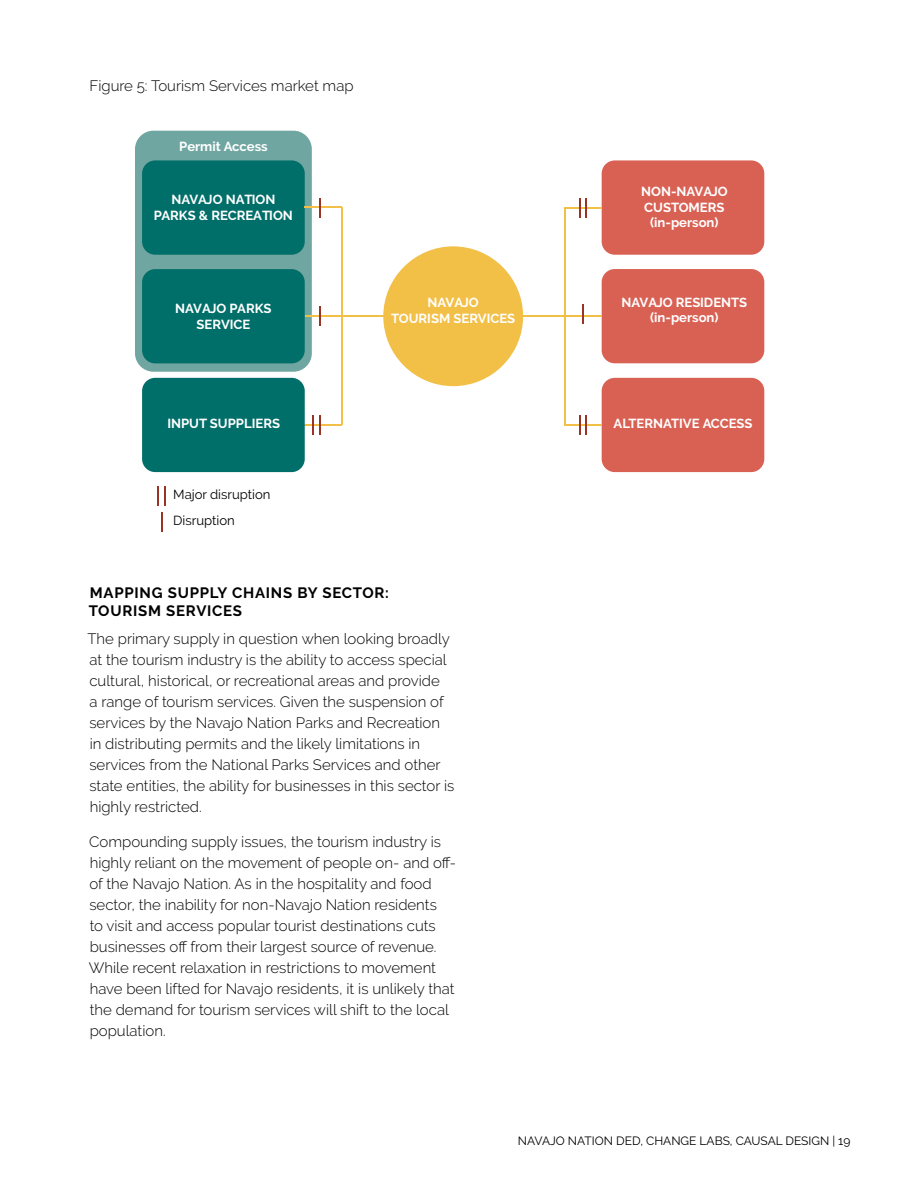
<style>
.page{position:relative;width:918px;height:1188px;background:#fff}
.page>*{position:absolute;margin:0;border:0;box-sizing:border-box;transform-origin:0 0}
.t1{font:300 15px/21px "Raleway";color:#000}
.t2{font:700 15px/18px "Raleway";letter-spacing:.05em;color:#000}
.t3{font:700 13.05px/15.8px "Raleway";color:#fff;text-align:center}
.t4{font:13.05px/26px "Raleway";color:#000}
.t5{font:12px "Raleway";color:#000}
</style>
<div class="page">
<div style="left:135px;top:131px;width:177px;height:241px;background:#70a6a1;border-radius:18px"></div>
<div style="left:142px;top:160px;width:163px;height:95px;background:#006e69;border-radius:13px"></div>
<div style="left:142px;top:269px;width:163px;height:94px;background:#006e69;border-radius:13px"></div>
<div style="left:602px;top:160px;width:162px;height:95px;background:#d96154;border-radius:13px"></div>
<div style="left:602px;top:269px;width:162px;height:94px;background:#d96154;border-radius:13px"></div>
<div style="left:602px;top:378px;width:162px;height:94px;background:#d96154;border-radius:13px"></div>
<hr style="left:305px;top:316px;width:297px;height:1px;background:#f2bf47">
<div style="left:383px;top:246px;width:140px;height:140px;background:#f2bf47;border-radius:70px"></div>
<hr style="left:305px;top:207px;width:37px;height:1px;background:#f2bf47">
<hr style="left:305px;top:424px;width:37px;height:2px;background:#f2bf47">
<hr style="left:565px;top:207px;width:37px;height:1px;background:#f2bf47">
<hr style="left:565px;top:424px;width:37px;height:2px;background:#f2bf47">
<hr style="left:341px;top:208px;width:1px;height:217px;background:#f2bf47">
<hr style="left:564px;top:208px;width:1px;height:217px;background:#f2bf47">
<svg style="left:319px;top:198px;width:1px;height:19px"></svg>
<svg style="left:319px;top:307px;width:1px;height:19px"></svg>
<svg style="left:313px;top:415px;width:8px;height:19px"></svg>
<svg style="left:579px;top:198px;width:1px;height:19px"></svg>
<svg style="left:586px;top:198px;width:1px;height:19px"></svg>
<svg style="left:579px;top:415px;width:1px;height:19px"></svg>
<svg style="left:586px;top:415px;width:1px;height:19px"></svg>
<svg style="left:583px;top:305px;width:1px;height:19px"></svg>
<svg style="left:158px;top:487px;width:1px;height:19px"></svg>
<svg style="left:165px;top:487px;width:1px;height:19px"></svg>
<svg style="left:161px;top:513px;width:1px;height:19px"></svg>
<div style="left:142px;top:378px;width:163px;height:94px;background:#006e69;border-radius:13px"></div>
<p class="t1" style="left:90px;top:75px;width:266px">Figure 5: Tourism Services market map</p>
<p class="t3" style="left:179px;top:139px;width:90px">Permit Access</p>
<p class="t3" style="left:154px;top:192px;width:141px">NAVAJO NATION<br>PARKS &amp; RECREATION</p>
<p class="t3" style="left:175px;top:301px;width:98px">NAVAJO PARKS<br>SERVICE</p>
<p class="t3" style="left:167px;top:416px;width:114px">INPUT SUPPLIERS</p>
<p class="t4" style="left:173px;top:482px;width:99px">Major disruption<br>Disruption</p>
<p class="t3" style="left:391px;top:295px;width:125px">NAVAJO<br>TOURISM SERVICES</p>
<p class="t2" style="left:89px;top:584px;width:302px">MAPPING SUPPLY CHAINS BY SECTOR:<br>TOURISM SERVICES</p>
<p class="t1" style="left:87px;top:628px;width:368px">The primary supply in question when looking broadly at the tourism industry is the ability to access special cultural, historical, or recreational areas and provide<br>a range of tourism services. Given the suspension of services by the Navajo Nation Parks and Recreation<br>in distributing permits and the likely limitations in services from the National Parks Services and other state entities, the ability for businesses in this sector is highly restricted.</p>
<p class="t1" style="left:89px;top:831px;width:369px">Compounding supply issues, the tourism industry is highly reliant on the movement of people on- and off&shy;of the Navajo Nation. As in the hospitality and food sector, the inability for non-Navajo Nation residents<br>to visit and access popular tourist destinations cuts businesses off from their largest source of revenue.<br>While recent relaxation in restrictions to movement have been lifted for Navajo residents, it is unlikely that the demand for tourism services will shift to the local population.</p>
<p class="t3" style="left:641px;top:183px;width:88px">NON-NAVAJO<br>CUSTOMERS (in-person)</p>
<p class="t3" style="left:622px;top:294px;width:127px">NAVAJO RESIDENTS (in-person)</p>
<p class="t3" style="left:614px;top:416px;width:140px">ALTERNATIVE ACCESS</p>
<p class="t5" style="left:518px;top:1134px;width:334px">NAVAJO NATION DED, CHANGE LABS, CAUSAL DESIGN | 19</p>
</div>
